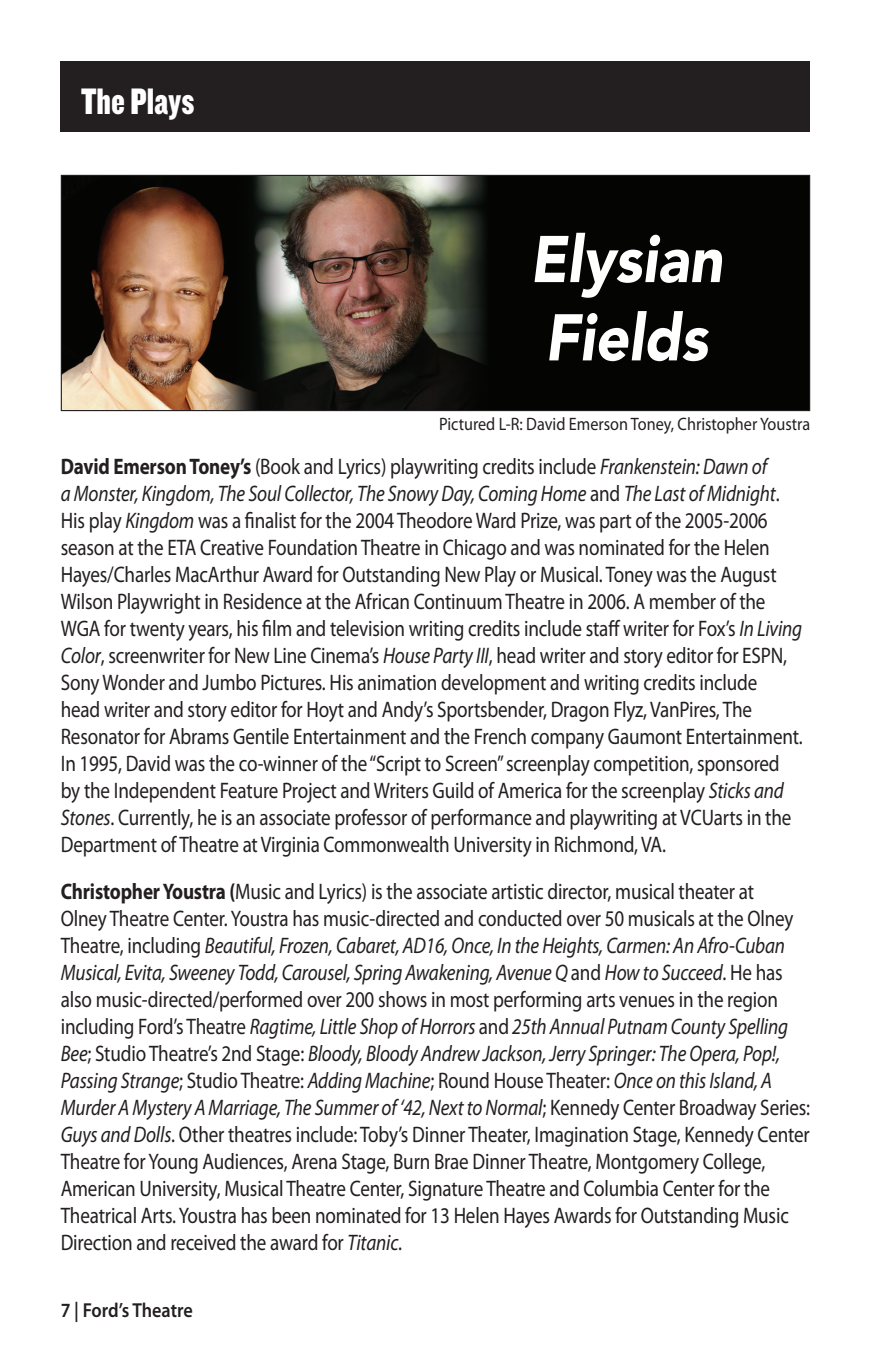
<style>
.page{position:relative;width:871px;height:1357px;background:#fff}
.page>*{position:absolute;margin:0;border:0;box-sizing:border-box;transform-origin:0 0}
.t1{font:italic 900 65.25px "Avenir";color:#fff;scale:.9 1}
.t2{font:38.25px "Knockout 70 Full Welterwt";color:#fff;scale:.9 1}
.t3{font:22.5px/27px "Myriad Pro";letter-spacing:-.01em;color:#231f20;scale:.85 1}
.t4{font:600 20.25px "Myriad Pro";letter-spacing:-.005em;color:#231f20;scale:.9 1}
.t5{font:18px "Myriad Pro";color:#231f20;scale:.9 1}
.s1{font-weight:700}
.s2{font-style:italic}
</style>
<div class="page">
<img style="left:63px;top:177px;width:745px;height:232px">
<div style="left:61px;top:175px;width:749px;height:236px;border:1px solid #231f20"></div>
<div style="left:61px;top:61px;width:749px;height:71px;background:#231f20"></div>
<p class="t2" style="left:81px;top:77px;width:127px">The Plays</p>
<p class="t1" style="left:530px;top:205px;width:216px">Elysian</p>
<p class="t1" style="left:545px;top:284px;width:183px">Fields</p>
<p class="t5" style="left:439px;top:412px;width:414px">Pictured L-R: David Emerson Toney, Christopher Youstra</p>
<p class="t3" style="left:61px;top:452px;width:874px"><span class="s1">David Emerson Toney’s</span> (Book and Lyrics) playwriting credits include <span class="s2">Frankenstein: Dawn of<br>a Monster, Kingdom, The Soul Collector, The Snowy Day, Coming Home</span> and <span class="s2">The Last of Midnight</span>.<br>His play <span class="s2">Kingdom</span> was a fi nalist for the 2004 Theodore Ward Prize, was part of the 2005-2006 season at the ETA Creative Foundation Theatre in Chicago and was nominated for the Helen Hayes/Charles MacArthur Award for Outstanding New Play or Musical. Toney was the August Wilson Playwright in Residence at the African Continuum Theatre in 2006. A member of the WGA for twenty years, his fi lm and television writing credits include staff writer for Fox’s <span class="s2">In Living Color</span>, screenwriter for New Line Cinema’s <span class="s2">House Party III</span>, head writer and story editor for ESPN, Sony Wonder and Jumbo Pictures. His animation development and writing credits include<br>head writer and story editor for Hoyt and Andy’s Sportsbender, Dragon Flyz, VanPires, The Resonator for Abrams Gentile Entertainment and the French company Gaumont Entertainment.<br>In 1995, David was the co-winner of the “Script to Screen” screenplay competition, sponsored by the Independent Feature Project and Writers Guild of America for the screenplay <span class="s2">Sticks and Stones</span>. Currently, he is an associate professor of performance and playwriting at VCUarts in the Department of Theatre at Virginia Commonwealth University in Richmond, VA.</p>
<p class="t3" style="left:61px;top:877px;width:883px"><span class="s1">Christopher Youstra (</span>Music and Lyrics) is the associate artistic director, musical theater at<br>Olney Theatre Center. Youstra has music-directed and conducted over 50 musicals at the Olney Theatre, including <span class="s2">Beautiful, Frozen, Cabaret, AD16, Once, In the Heights, Carmen: An Afro-Cuban Musical, Evita, Sweeney Todd, Carousel, Spring Awakening, Avenue Q</span> and <span class="s2">How to Succeed</span>. He has also music-directed/performed over 200 shows in most performing arts venues in the region including Ford’s Theatre <span class="s2">Ragtime, Little Shop of Horrors</span> and <span class="s2">25th Annual Putnam County Spelling Bee</span>; Studio Theatre’s 2nd Stage: <span class="s2">Bloody, Bloody Andrew Jackson, Jerry Springer: The Opera, Pop!, Passing Strange</span>; Studio Theatre: <span class="s2">Adding Machine</span>; Round House Theater: <span class="s2">Once on this Island, A Murder A Mystery A Marriage, The Summer of ‘42, Next to Normal</span>; Kennedy Center Broadway Series:<br><span class="s2">Guys and Dolls</span>. Other theatres include: Toby’s Dinner Theater, Imagination Stage, Kennedy Center Theatre for Young Audiences, Arena Stage, Burn Brae Dinner Theatre, Montgomery College, American University, Musical Theatre Center, Signature Theatre and Columbia Center for the Theatrical Arts. Youstra has been nominated for 13 Helen Hayes Awards for Outstanding Music Direction and received the award for <span class="s2">Titanic</span>.</p>
<p class="t4" style="left:61px;top:1297px;width:148px">7 | Ford’s Theatre</p>
</div>
